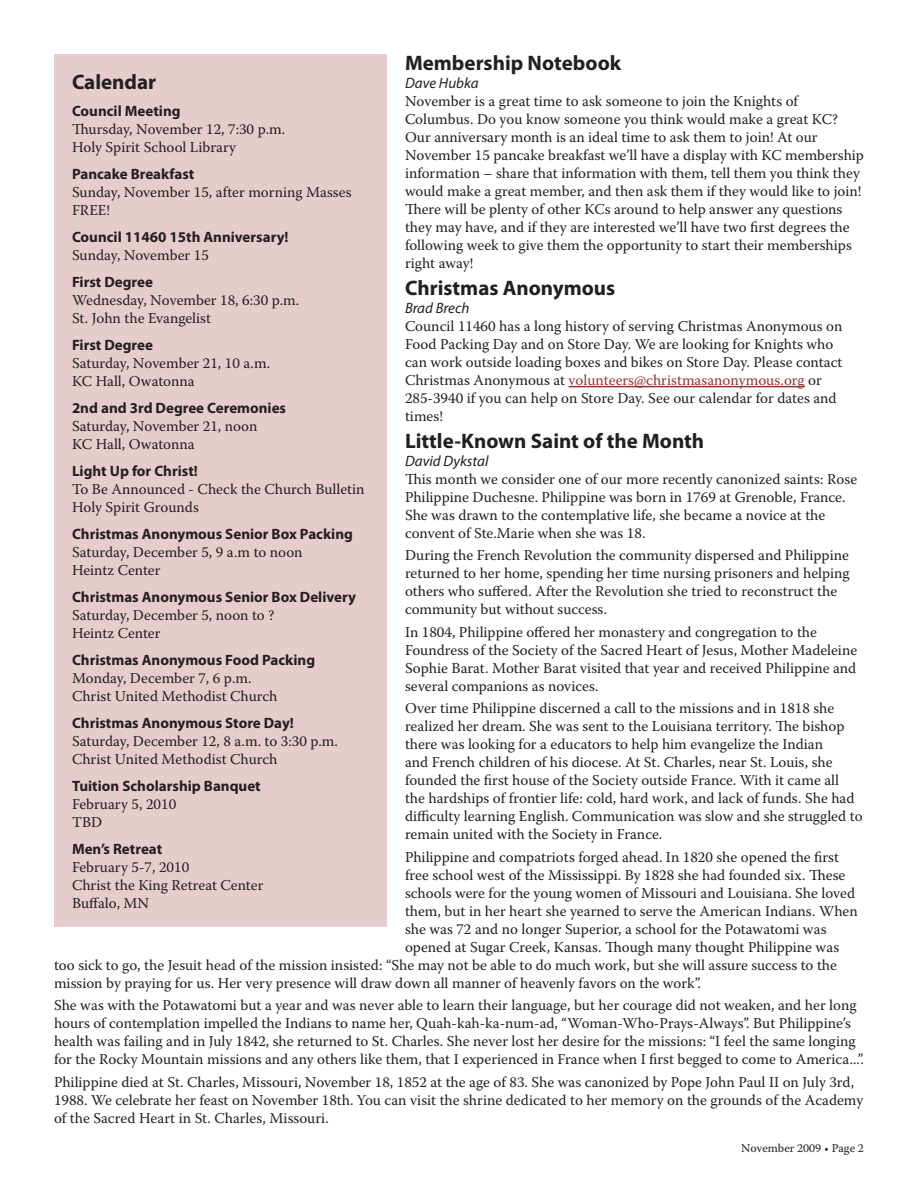
<style>
.page{position:relative;width:918px;height:1188px;background:#fff}
.page>*{position:absolute;margin:0;border:0;box-sizing:border-box;transform-origin:0 0}
.Article_Heading{font:700 21px "Myriad Pro";color:#231f20}
.Calendar_Heading{font:700 21px "Myriad Pro";color:#231f20}
.Article_Text{font:15px/18px "Warnock Pro";color:#231f20}
.Calendar_Text{font:15px "Warnock Pro";color:#231f20}
.Calendar_Event{font:700 15px "Myriad Pro";color:#231f20}
.Article_Byline{font:italic 15px "Myriad Pro";color:#231f20}
.Page_Footer{font:12px "Warnock Pro";color:#231f20}
.s1{color:#933}
</style>
<div class="page">
<div style="left:54px;top:54px;width:333px;height:873px;background:#e6cccc"></div>
<hr style="left:569px;top:386px;width:236px;height:1px;background:#933">
<p class="Article_Heading" style="left:405px;top:49px;width:218px">Membership Notebook</p>
<p class="Article_Byline" style="left:405px;top:73px;width:75px">Dave Hubka</p>
<p class="Article_Text" style="left:405px;top:92px;width:461px">November is a great time to ask someone to join the Knights of Columbus. Do you know someone you think would make a great KC?<br>Our anniversary month is an ideal time to ask them to join! At our November 15 pancake breakfast we’ll have a display with KC membership information – share that information with them, tell them you think they would make a great member, and then ask them if they would like to join!<br>There will be plenty of other KCs around to help answer any questions they may have, and if they are interested we’ll have two first degrees the following week to give them the opportunity to start their memberships right away!</p>
<p class="Article_Heading" style="left:405px;top:274px;width:212px">Christmas Anonymous</p>
<p class="Article_Byline" style="left:405px;top:298px;width:66px">Brad Brech</p>
<p class="Article_Text" style="left:405px;top:317px;width:439px">Council 11460 has a long history of serving Christmas Anonymous on Food Packing Day and on Store Day. We are looking for Knights who can work outside loading boxes and bikes on Store Day. Please contact Christmas Anonymous at <span class="s1">volunteers@christmasanonymous.org</span> or 285-3940 if you can help on Store Day. See our calendar for dates and times!</p>
<p class="Calendar_Heading" style="left:72px;top:68px;width:86px">Calendar</p>
<p class="Calendar_Event" style="left:72px;top:101px;width:110px">Council Meeting</p>
<p class="Calendar_Text" style="left:72px;top:120px;width:215px">Thursday, November 12, 7:30 p.m.</p>
<p class="Calendar_Text" style="left:72px;top:138px;width:166px">Holy Spirit School Library</p>
<p class="Calendar_Event" style="left:72px;top:164px;width:124px">Pancake Breakfast</p>
<p class="Calendar_Text" style="left:72px;top:183px;width:281px">Sunday, November 15, after morning Masses</p>
<p class="Calendar_Text" style="left:72px;top:201px;width:39px">FREE!</p>
<p class="Calendar_Event" style="left:72px;top:227px;width:218px">Council 11460 15th Anniversary!</p>
<p class="Calendar_Text" style="left:72px;top:246px;width:138px">Sunday, November 15</p>
<p class="Calendar_Event" style="left:72px;top:272px;width:83px">First Degree</p>
<p class="Calendar_Text" style="left:72px;top:291px;width:229px">Wednesday, November 18, 6:30 p.m.</p>
<p class="Calendar_Text" style="left:72px;top:309px;width:141px">St. John the Evangelist</p>
<p class="Calendar_Event" style="left:72px;top:335px;width:83px">First Degree</p>
<p class="Calendar_Text" style="left:72px;top:354px;width:200px">Saturday, November 21, 10 a.m.</p>
<p class="Calendar_Text" style="left:72px;top:372px;width:124px">KC Hall, Owatonna</p>
<p class="Calendar_Event" style="left:72px;top:398px;width:216px">2nd and 3rd Degree Ceremonies</p>
<p class="Calendar_Text" style="left:72px;top:417px;width:187px">Saturday, November 21, noon</p>
<p class="Calendar_Text" style="left:72px;top:435px;width:124px">KC Hall, Owatonna</p>
<p class="Calendar_Event" style="left:72px;top:461px;width:127px">Light Up for Christ!</p>
<p class="Calendar_Text" style="left:72px;top:480px;width:294px">To Be Announced - Check the Church Bulletin</p>
<p class="Calendar_Text" style="left:72px;top:498px;width:128px">Holy Spirit Grounds</p>
<p class="Calendar_Event" style="left:72px;top:524px;width:282px">Christmas Anonymous Senior Box Packing</p>
<p class="Calendar_Text" style="left:72px;top:543px;width:232px">Saturday, December 5, 9 a.m to noon</p>
<p class="Calendar_Text" style="left:72px;top:561px;width:90px">Heintz Center</p>
<p class="Calendar_Event" style="left:72px;top:587px;width:285px">Christmas Anonymous Senior Box Delivery</p>
<p class="Calendar_Text" style="left:72px;top:606px;width:204px">Saturday, December 5, noon to ?</p>
<p class="Calendar_Text" style="left:72px;top:624px;width:90px">Heintz Center</p>
<p class="Calendar_Event" style="left:72px;top:650px;width:245px">Christmas Anonymous Food Packing</p>
<p class="Calendar_Text" style="left:72px;top:669px;width:181px">Monday, December 7, 6 p.m.</p>
<p class="Calendar_Text" style="left:72px;top:687px;width:207px">Christ United Methodist Church</p>
<p class="Calendar_Event" style="left:72px;top:713px;width:223px">Christmas Anonymous Store Day!</p>
<p class="Calendar_Text" style="left:72px;top:732px;width:267px">Saturday, December 12, 8 a.m. to 3:30 p.m.</p>
<p class="Calendar_Text" style="left:72px;top:750px;width:207px">Christ United Methodist Church</p>
<p class="Calendar_Event" style="left:72px;top:776px;width:190px">Tuition Scholarship Banquet</p>
<p class="Calendar_Text" style="left:72px;top:795px;width:106px">February 5, 2010</p>
<p class="Calendar_Text" style="left:72px;top:813px;width:32px">TBD</p>
<p class="Calendar_Event" style="left:72px;top:839px;width:92px">Men’s Retreat</p>
<p class="Calendar_Text" style="left:72px;top:858px;width:119px">February 5-7, 2010</p>
<p class="Calendar_Text" style="left:72px;top:876px;width:193px">Christ the King Retreat Center</p>
<p class="Calendar_Text" style="left:72px;top:894px;width:79px">Buffalo, MN</p>
<p class="Article_Heading" style="left:405px;top:427px;width:301px">Little-Known Saint of the Month</p>
<p class="Article_Byline" style="left:405px;top:451px;width:85px">David Dykstal</p>
<p class="Article_Text" style="left:405px;top:470px;width:454px">This month we consider one of our more recently canonized saints: Rose Philippine Duchesne. Philippine was born in 1769 at Grenoble, France.<br>She was drawn to the contemplative life, she became a novice at the convent of Ste.Marie when she was 18.</p>
<p class="Article_Text" style="left:405px;top:546px;width:446px">During the French Revolution the community dispersed and Philippine returned to her home, spending her time nursing prisoners and helping others who suffered. After the Revolution she tried to reconstruct the community but without success.</p>
<p class="Article_Text" style="left:405px;top:623px;width:454px">In 1804, Philippine offered her monastery and congregation to the Foundress of the Society of the Sacred Heart of Jesus, Mother Madeleine Sophie Barat. Mother Barat visited that year and received Philippine and several companions as novices.</p>
<p class="Article_Text" style="left:405px;top:699px;width:459px">Over time Philippine discerned a call to the missions and in 1818 she realized her dream. She was sent to the Louisiana territory. The bishop there was looking for a educators to help him evangelize the Indian<br>and French children of his diocese. At St. Charles, near St. Louis, she founded the first house of the Society outside France. With it came all the hardships of frontier life: cold, hard work, and lack of funds. She had difficulty learning English. Communication was slow and she struggled to remain united with the Society in France.</p>
<p class="Article_Text" style="left:405px;top:848px;width:436px">Philippine and compatriots forged ahead. In 1820 she opened the first</p>
<p class="Article_Text" style="left:405px;top:866px;width:442px">free school west of the Mississippi. By 1828 she had founded six. These</p>
<p class="Article_Text" style="left:405px;top:884px;width:452px">schools were for the young women of Missouri and Louisiana. She loved</p>
<p class="Article_Text" style="left:405px;top:902px;width:454px">them, but in her heart she yearned to serve the American Indians. When</p>
<p class="Article_Text" style="left:405px;top:920px;width:423px">she was 72 and no longer Superior, a school for the Potawatomi was</p>
<p class="Article_Text" style="left:405px;top:938px;width:436px">opened at Sugar Creek, Kansas. Though many thought Philippine was</p>
<p class="Article_Text" style="left:54px;top:956px;width:785px">too sick to go, the Jesuit head of the mission insisted: “She may not be able to do much work, but she will assure success to the</p>
<p class="Article_Text" style="left:54px;top:974px;width:648px">mission by praying for us. Her very presence will draw down all manner of heavenly favors on the work”.</p>
<p class="Article_Text" style="left:54px;top:996px;width:811px">She was with the Potawatomi but a year and was never able to learn their language, but her courage did not weaken, and her long hours of contemplation impelled the Indians to name her, Quah-kah-ka-num-ad, “Woman-Who-Prays-Always”. But Philippine’s health was failing and in July 1842, she returned to St. Charles. She never lost her desire for the missions: “I feel the same longing for the Rocky Mountain missions and any others like them, that I experienced in France when I first begged to come to America...”.</p>
<p class="Article_Text" style="left:54px;top:1073px;width:811px">Philippine died at St. Charles, Missouri, November 18, 1852 at the age of 83. She was canonized by Pope John Paul II on July 3rd,<br>1988. We celebrate her feast on November 18th. You can visit the shrine dedicated to her memory on the grounds of the Academy of the Sacred Heart in St. Charles, Missouri.</p>
<p class="Page_Footer" style="left:741px;top:1141px;width:124px">November 2009 • Page 2</p>
</div>
